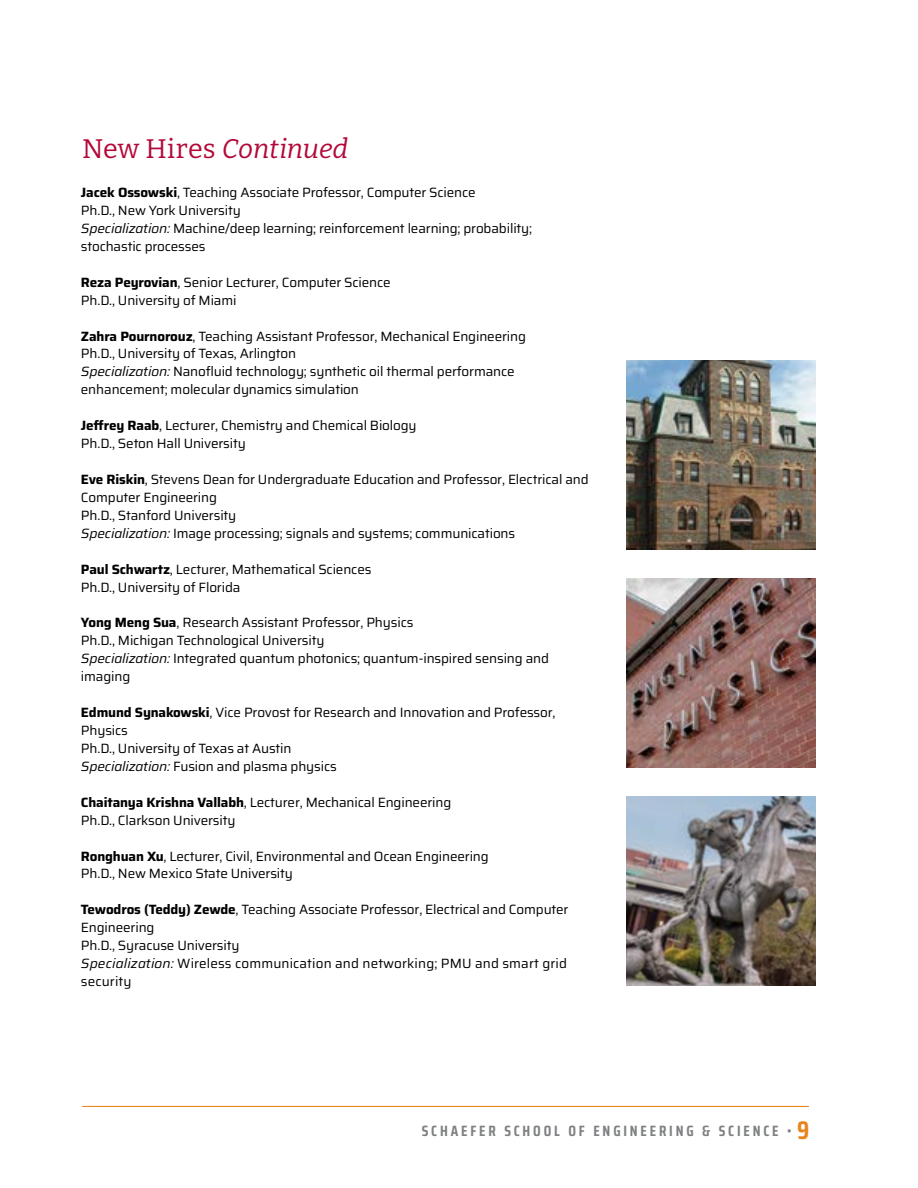
<style>
.page{position:relative;width:918px;height:1188px;background:#fff}
.page>*{position:absolute;margin:0;border:0;box-sizing:border-box;transform-origin:0 0}
.t1{font:italic 26.85px "Bitter";letter-spacing:-.005em;color:#b30838}
.t2{font:700 15px "Saira Condensed";letter-spacing:.19em;color:#7e8082}
.t3{font:13.5px/18px "Saira";letter-spacing:-.01em;color:#000}
.s1{font-style:normal}
.s2{font-weight:700}
.s3{font-style:italic}
.s4{font-size:25.5px;color:#e9841d}
</style>
<div class="page">
<hr style="left:82px;top:1106px;width:727px;height:1px;background:#e9841d">
<img style="left:626px;top:796px;width:189px;height:190px">
<img style="left:626px;top:578px;width:189px;height:189px">
<img style="left:626px;top:360px;width:189px;height:189px">
<h1 class="t1" style="left:82px;top:131px;width:268px"><span class="s1">New Hires</span> Continued</h1>
<p class="t3" style="left:81px;top:183px;width:453px"><span class="s2">Jacek Ossowski</span>, Teaching Associate Professor, Computer Science<br>Ph.D., New York University<br><span class="s3">Specialization:</span> Machine/deep learning; reinforcement learning; probability; stochastic processes</p>
<p class="t3" style="left:81px;top:273px;width:311px"><span class="s2">Reza Peyrovian</span>, Senior Lecturer, Computer Science<br>Ph.D., University of Miami</p>
<p class="t3" style="left:81px;top:326px;width:447px"><span class="s2">Zahra Pournorouz</span>, Teaching Assistant Professor, Mechanical Engineering Ph.D., University of Texas, Arlington<br><span class="s3">Specialization:</span> Nanofluid technology; synthetic oil thermal performance enhancement; molecular dynamics simulation</p>
<p class="t3" style="left:81px;top:416px;width:337px"><span class="s2">Jeffrey Raab</span>, Lecturer, Chemistry and Chemical Biology<br>Ph.D., Seton Hall University</p>
<p class="t3" style="left:81px;top:470px;width:509px"><span class="s2">Eve Riskin</span>, Stevens Dean for Undergraduate Education and Professor, Electrical and Computer Engineering<br>Ph.D., Stanford University<br><span class="s3">Specialization:</span> Image processing; signals and systems; communications</p>
<p class="t3" style="left:81px;top:559px;width:292px"><span class="s2">Paul Schwartz</span>, Lecturer, Mathematical Sciences<br>Ph.D., University of Florida</p>
<p class="t3" style="left:81px;top:613px;width:470px"><span class="s2">Yong Meng Sua</span>, Research Assistant Professor, Physics<br>Ph.D., Michigan Technological University<br><span class="s3">Specialization:</span> Integrated quantum photonics; quantum-inspired sensing and imaging</p>
<p class="t3" style="left:81px;top:703px;width:476px"><span class="s2">Edmund Synakowski</span>, Vice Provost for Research and Innovation and Professor, Physics<br>Ph.D., University of Texas at Austin<br><span class="s3">Specialization:</span> Fusion and plasma physics</p>
<p class="t3" style="left:81px;top:793px;width:372px"><span class="s2">Chaitanya Krishna Vallabh</span>, Lecturer, Mechanical Engineering<br>Ph.D., Clarkson University</p>
<p class="t3" style="left:81px;top:846px;width:409px"><span class="s2">Ronghuan Xu</span>, Lecturer, Civil, Environmental and Ocean Engineering<br>Ph.D., New Mexico State University</p>
<p class="t3" style="left:81px;top:900px;width:489px"><span class="s2">Tewodros (Teddy) Zewde</span>, Teaching Associate Professor, Electrical and Computer Engineering<br>Ph.D., Syracuse University<br><span class="s3">Specialization:</span> Wireless communication and networking; PMU and smart grid security</p>
<p class="t2" style="left:422px;top:1118px;width:389px">SCHAEFER SCHOOL OF ENGINEERING &amp; SCIENCE • <span class="s4">9</span></p>
</div>
